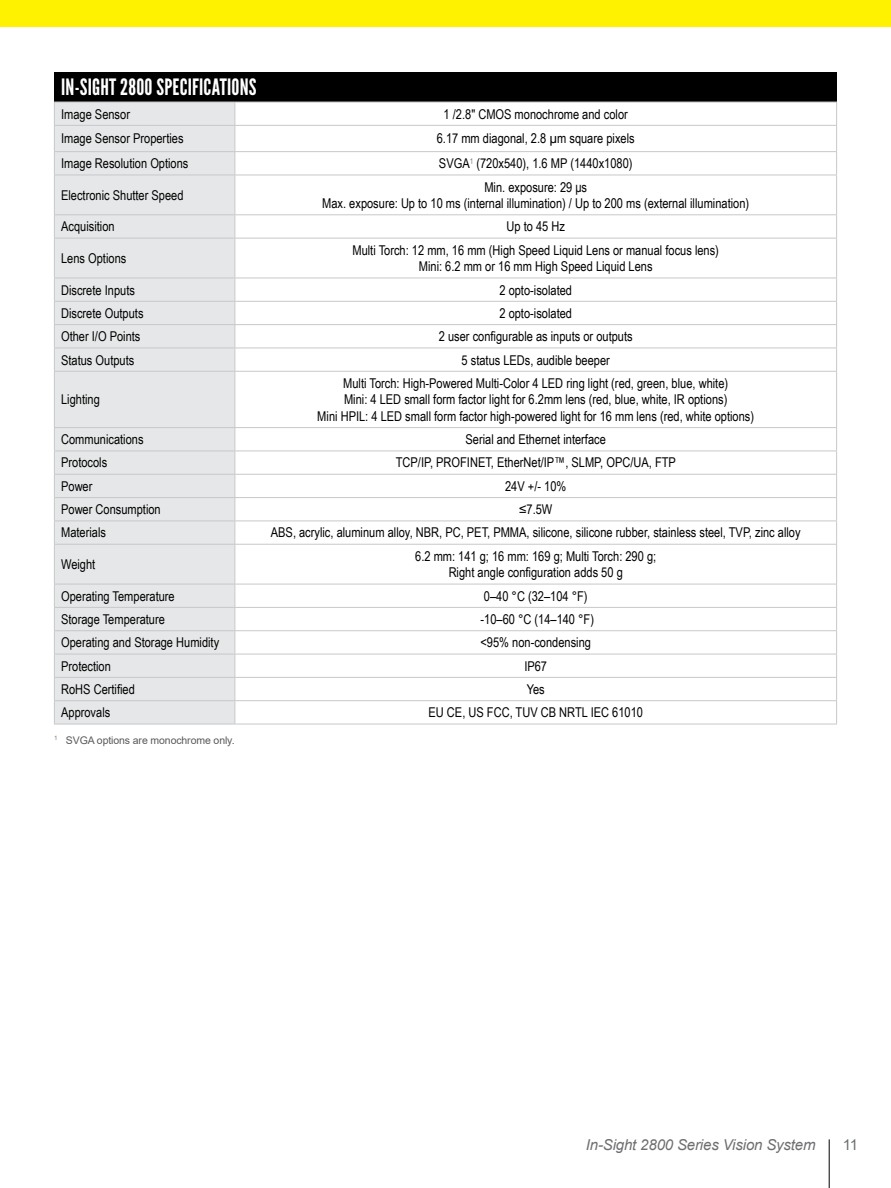
<style>
.page{position:relative;width:891px;height:1188px;background:#fff}
.page>*{position:absolute;margin:0;border:0;box-sizing:border-box;transform-origin:0 0}
.t1{font:22.5px "League Gothic";letter-spacing:.01em;color:#fff}
.t2{font:italic 15px "Arial";letter-spacing:-.01em;color:#6d6e71}
.t3{font:15px "Arial";color:#6d6e71}
.t4{font:13.5px/16.5px "Arial Narrow";color:#000;text-align:center}
.t5{font:10.5px "Arial";letter-spacing:-.01em;color:#58595b}
</style>
<div class="page">
<div style="left:54px;top:72px;width:783px;height:30px;background:#000"></div>
<div style="left:55px;top:103px;width:180px;height:621px;background:#e6e7e8"></div>
<svg style="left:236px;top:174px;width:600px;height:550px"></svg>
<hr style="left:54px;top:125px;width:181px;height:1px;background:#c7c8ca">
<hr style="left:54px;top:151px;width:181px;height:1px;background:#c7c8ca">
<hr style="left:54px;top:175px;width:181px;height:1px;background:#c7c8ca">
<hr style="left:54px;top:214px;width:181px;height:1px;background:#c7c8ca">
<hr style="left:54px;top:238px;width:181px;height:1px;background:#c7c8ca">
<hr style="left:54px;top:278px;width:181px;height:1px;background:#c7c8ca">
<hr style="left:54px;top:301px;width:181px;height:1px;background:#c7c8ca">
<hr style="left:54px;top:324px;width:181px;height:1px;background:#c7c8ca">
<hr style="left:54px;top:348px;width:181px;height:1px;background:#c7c8ca">
<hr style="left:54px;top:371px;width:181px;height:1px;background:#c7c8ca">
<hr style="left:54px;top:427px;width:181px;height:1px;background:#c7c8ca">
<hr style="left:54px;top:451px;width:181px;height:1px;background:#c7c8ca">
<hr style="left:54px;top:474px;width:181px;height:1px;background:#c7c8ca">
<svg style="left:54px;top:103px;width:1px;height:72px"></svg>
<hr style="left:54px;top:175px;width:1px;height:39px;background:#c7c8ca">
<svg style="left:54px;top:215px;width:1px;height:23px"></svg>
<hr style="left:54px;top:239px;width:1px;height:39px;background:#c7c8ca">
<svg style="left:54px;top:279px;width:1px;height:92px"></svg>
<hr style="left:54px;top:372px;width:1px;height:55px;background:#c7c8ca">
<hr style="left:54px;top:497px;width:181px;height:1px;background:#c7c8ca">
<hr style="left:54px;top:521px;width:181px;height:1px;background:#c7c8ca">
<svg style="left:54px;top:428px;width:1px;height:116px"></svg>
<hr style="left:54px;top:544px;width:181px;height:1px;background:#c7c8ca">
<hr style="left:54px;top:545px;width:1px;height:39px;background:#c7c8ca">
<hr style="left:54px;top:584px;width:181px;height:1px;background:#c7c8ca">
<hr style="left:54px;top:607px;width:181px;height:1px;background:#c7c8ca">
<hr style="left:54px;top:630px;width:181px;height:1px;background:#c7c8ca">
<hr style="left:54px;top:654px;width:181px;height:1px;background:#c7c8ca">
<hr style="left:54px;top:677px;width:181px;height:1px;background:#c7c8ca">
<hr style="left:54px;top:700px;width:181px;height:1px;background:#c7c8ca">
<svg style="left:54px;top:585px;width:1px;height:139px"></svg>
<hr style="left:54px;top:724px;width:181px;height:1px;background:#c7c8ca">
<hr style="left:836px;top:545px;width:1px;height:39px;background:#c7c8ca">
<svg style="left:836px;top:585px;width:1px;height:139px"></svg>
<hr style="left:54px;top:102px;width:181px;height:1px;background:#c7c8ca">
<hr style="left:836px;top:175px;width:1px;height:39px;background:#c7c8ca">
<svg style="left:836px;top:215px;width:1px;height:23px"></svg>
<hr style="left:836px;top:239px;width:1px;height:39px;background:#c7c8ca">
<svg style="left:836px;top:279px;width:1px;height:92px"></svg>
<hr style="left:836px;top:372px;width:1px;height:55px;background:#c7c8ca">
<svg style="left:836px;top:428px;width:1px;height:116px"></svg>
<hr style="left:235px;top:102px;width:602px;height:1px;background:#c7c8ca">
<hr style="left:235px;top:125px;width:602px;height:1px;background:#c7c8ca">
<hr style="left:235px;top:175px;width:1px;height:39px;background:#c7c8ca">
<hr style="left:235px;top:214px;width:602px;height:1px;background:#c7c8ca">
<svg style="left:235px;top:215px;width:1px;height:23px"></svg>
<hr style="left:235px;top:238px;width:602px;height:1px;background:#c7c8ca">
<hr style="left:235px;top:239px;width:1px;height:39px;background:#c7c8ca">
<hr style="left:235px;top:278px;width:602px;height:1px;background:#c7c8ca">
<hr style="left:235px;top:301px;width:602px;height:1px;background:#c7c8ca">
<hr style="left:235px;top:324px;width:602px;height:1px;background:#c7c8ca">
<hr style="left:235px;top:348px;width:602px;height:1px;background:#c7c8ca">
<svg style="left:235px;top:278px;width:1px;height:93px"></svg>
<hr style="left:235px;top:371px;width:602px;height:1px;background:#c7c8ca">
<hr style="left:235px;top:372px;width:1px;height:55px;background:#c7c8ca">
<hr style="left:235px;top:427px;width:602px;height:1px;background:#c7c8ca">
<hr style="left:235px;top:451px;width:602px;height:1px;background:#c7c8ca">
<hr style="left:235px;top:474px;width:602px;height:1px;background:#c7c8ca">
<hr style="left:235px;top:497px;width:602px;height:1px;background:#c7c8ca">
<hr style="left:235px;top:521px;width:602px;height:1px;background:#c7c8ca">
<svg style="left:235px;top:428px;width:1px;height:116px"></svg>
<hr style="left:235px;top:544px;width:602px;height:1px;background:#c7c8ca">
<hr style="left:235px;top:545px;width:1px;height:39px;background:#c7c8ca">
<hr style="left:235px;top:584px;width:602px;height:1px;background:#c7c8ca">
<hr style="left:235px;top:607px;width:602px;height:1px;background:#c7c8ca">
<hr style="left:235px;top:630px;width:602px;height:1px;background:#c7c8ca">
<hr style="left:235px;top:654px;width:602px;height:1px;background:#c7c8ca">
<hr style="left:235px;top:677px;width:602px;height:1px;background:#c7c8ca">
<hr style="left:235px;top:700px;width:602px;height:1px;background:#c7c8ca">
<svg style="left:235px;top:584px;width:1px;height:140px"></svg>
<hr style="left:235px;top:724px;width:602px;height:1px;background:#c7c8ca">
<hr style="left:235px;top:151px;width:602px;height:1px;background:#c7c8ca">
<svg style="left:235px;top:102px;width:1px;height:73px"></svg>
<svg style="left:836px;top:102px;width:1px;height:73px"></svg>
<hr style="left:235px;top:175px;width:602px;height:1px;background:#c7c8ca">
<hr style="left:829px;top:1139px;width:1px;height:49px;background:#000">
<div style="left:0;top:0;width:891px;height:27px;background:#fff200"></div>
<h1 class="t1" style="left:61px;top:74px;width:197px">IN-SIGHT 2800 SPECIFICATIONS</h1>
<p class="t4" style="left:61px;top:105px;width:70px">Image Sensor</p>
<p class="t4" style="left:444px;top:105px;width:186px">1 /2.8" CMOS monochrome and color</p>
<p class="t4" style="left:61px;top:130px;width:124px">Image Sensor Properties</p>
<p class="t4" style="left:437px;top:130px;width:199px">6.17 mm diagonal, 2.8 µm square pixels</p>
<p class="t4" style="left:61px;top:155px;width:129px">Image Resolution Options</p>
<p class="t4" style="left:439px;top:155px;width:195px">SVGA<sup>1</sup> (720x540), 1.6 MP (1440x1080)</p>
<p class="t4" style="left:61px;top:186px;width:124px">Electronic Shutter Speed</p>
<p class="t4" style="left:322px;top:178px;width:428px">Min. exposure: 29 μs<br>Max. exposure: Up to 10 ms (internal illumination) / Up to 200 ms (external illumination)</p>
<p class="t4" style="left:61px;top:218px;width:55px">Acquisition</p>
<p class="t4" style="left:507px;top:218px;width:60px">Up to 45 Hz</p>
<p class="t4" style="left:61px;top:249px;width:67px">Lens Options</p>
<p class="t4" style="left:352px;top:241px;width:368px">Multi Torch: 12 mm, 16 mm (High Speed Liquid Lens or manual focus lens)<br>Mini: 6.2 mm or 16 mm High Speed Liquid Lens</p>
<p class="t4" style="left:61px;top:281px;width:75px">Discrete Inputs</p>
<p class="t4" style="left:499px;top:281px;width:74px">2 opto-isolated</p>
<p class="t4" style="left:61px;top:304px;width:84px">Discrete Outputs</p>
<p class="t4" style="left:499px;top:304px;width:74px">2 opto-isolated</p>
<p class="t4" style="left:61px;top:328px;width:81px">Other I/O Points</p>
<p class="t4" style="left:439px;top:328px;width:195px">2 user configurable as inputs or outputs</p>
<p class="t4" style="left:61px;top:351px;width:75px">Status Outputs</p>
<p class="t4" style="left:462px;top:351px;width:150px">5 status LEDs, audible beeper</p>
<p class="t4" style="left:61px;top:391px;width:40px">Lighting</p>
<p class="t4" style="left:317px;top:374px;width:438px">Multi Torch: High-Powered Multi-Color 4 LED ring light (red, green, blue, white)<br>Mini: 4 LED small form factor light for 6.2mm lens (red, blue, white, IR options)<br>Mini HPIL: 4 LED small form factor high-powered light for 16 mm lens (red, white options)</p>
<p class="t4" style="left:61px;top:431px;width:84px">Communications</p>
<p class="t4" style="left:466px;top:431px;width:142px">Serial and Ethernet interface</p>
<p class="t4" style="left:61px;top:454px;width:48px">Protocols</p>
<p class="t4" style="left:396px;top:454px;width:282px">TCP/IP, PROFINET, EtherNet/IP™, SLMP, OPC/UA, FTP</p>
<p class="t4" style="left:61px;top:477px;width:33px">Power</p>
<p class="t4" style="left:505px;top:477px;width:63px">24V +/- 10%</p>
<p class="t4" style="left:61px;top:501px;width:101px">Power Consumption</p>
<p class="t4" style="left:519px;top:501px;width:35px">≤7.5W</p>
<p class="t4" style="left:61px;top:524px;width:46px">Materials</p>
<p class="t4" style="left:271px;top:524px;width:531px">ABS, acrylic, aluminum alloy, NBR, PC, PET, PMMA, silicone, silicone rubber, stainless steel, TVP, zinc alloy</p>
<p class="t4" style="left:61px;top:556px;width:36px">Weight</p>
<p class="t4" style="left:415px;top:547px;width:243px">6.2 mm: 141 g; 16 mm: 169 g; Multi Torch: 290 g;<br>Right angle configuration adds 50 g</p>
<p class="t4" style="left:61px;top:587px;width:115px">Operating Temperature</p>
<p class="t4" style="left:484px;top:587px;width:105px">0–40 °C (32–104 °F)</p>
<p class="t4" style="left:61px;top:610px;width:105px">Storage Temperature</p>
<p class="t4" style="left:481px;top:610px;width:115px">-10–60 °C (14–140 °F)</p>
<p class="t4" style="left:61px;top:634px;width:160px">Operating and Storage Humidity</p>
<p class="t4" style="left:481px;top:634px;width:112px">&lt;95% non-condensing</p>
<p class="t4" style="left:61px;top:657px;width:51px">Protection</p>
<p class="t4" style="left:524px;top:657px;width:24px">IP67</p>
<p class="t4" style="left:61px;top:680px;width:75px">RoHS Certified</p>
<p class="t4" style="left:527px;top:680px;width:20px">Yes</p>
<p class="t4" style="left:61px;top:704px;width:51px">Approvals</p>
<p class="t4" style="left:429px;top:704px;width:216px">EU CE, US FCC, TUV CB NRTL IEC 61010</p>
<p class="t5" style="left:54px;top:733px;width:182px"><sup>1</sup> SVGA options are monochrome only.</p>
<p class="t2" style="left:586px;top:1135px;width:231px">In-Sight 2800 Series Vision System</p>
<p class="t3" style="left:843px;top:1135px;width:17px">11</p>
</div>
